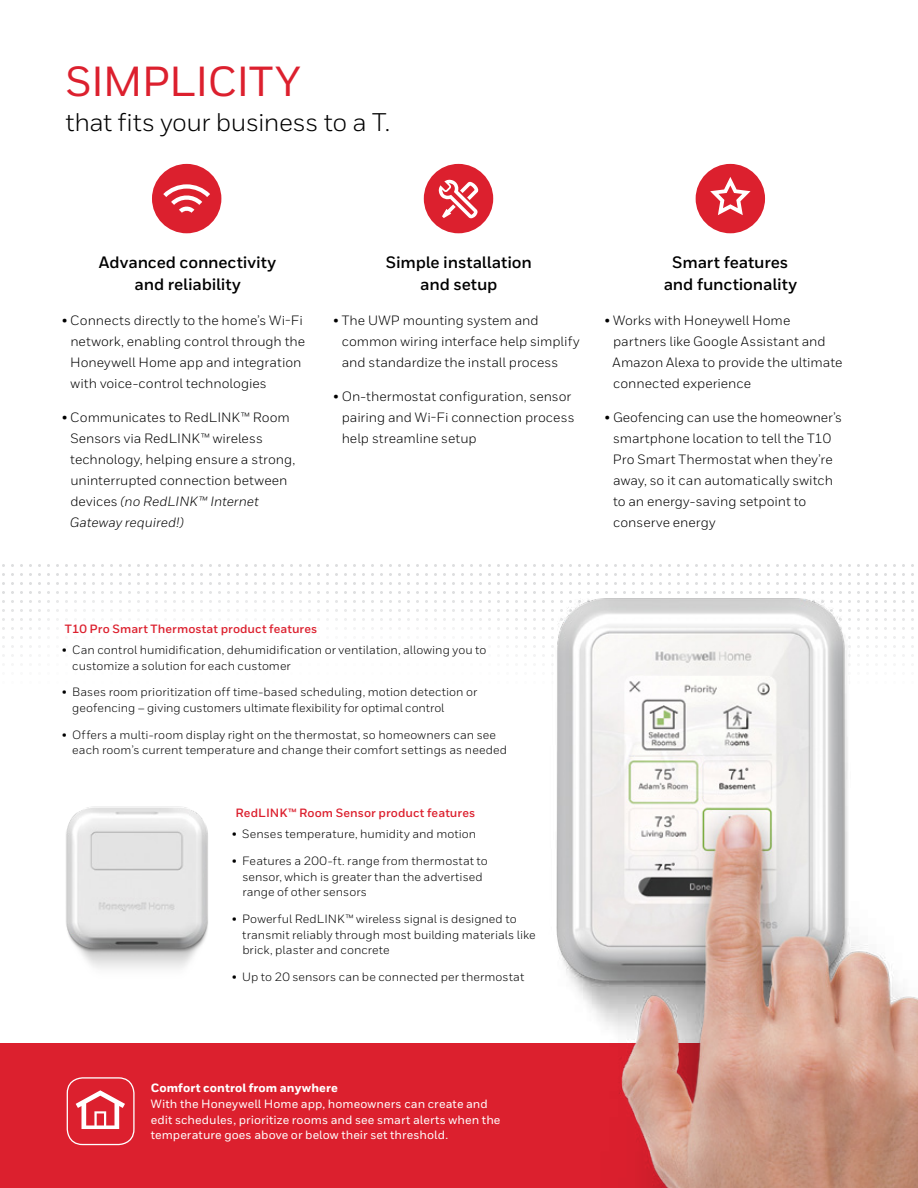
<style>
.page{position:relative;width:918px;height:1188px;background:#fff}
.page>*{position:absolute;margin:0;border:0;box-sizing:border-box;transform-origin:0 0}
.t1{font:500 42px "Honeywell Sans";letter-spacing:-.015em;color:#dc202e}
.t2{font:25.5px "Honeywell Sans";letter-spacing:-.02em;color:#000}
.t3{font:700 16.5px/22.5px "Honeywell Sans";letter-spacing:-.01em;color:#000;text-align:center}
.t4{font:13.5px/21px "Honeywell Sans";color:#000}
.t5{font:12px/15.8px "Honeywell Sans";letter-spacing:.005em;color:#000}
.t6{font:500 12px/15.8px "Honeywell Sans";letter-spacing:.005em;color:#fff}
.t7{font:700 12px "Honeywell Sans";letter-spacing:.005em;color:#dc202e}
.t8{font:800 12px "Honeywell Sans";letter-spacing:.01em;color:#fff}
.s1{font-style:italic}
</style>
<div class="page">
<div style="left:0;top:1044px;width:918px;height:144px;background:#dc202e"></div>
<div style="left:424px;top:164px;width:69px;height:69px;background:#dc202e;border-radius:50%"></div>
<svg style="left:439px;top:180px;width:40px;height:38px"></svg>
<div style="left:152px;top:164px;width:69px;height:69px;background:#dc202e;border-radius:50%"></div>
<svg style="left:163px;top:184px;width:47px;height:29px"></svg>
<div style="left:696px;top:164px;width:69px;height:69px;background:#dc202e;border-radius:50%"></div>
<svg style="left:710px;top:177px;width:41px;height:38px"></svg>
<div style="left:67px;top:1077px;width:68px;height:68px;border:1px solid #fff;border-radius:15px"></div>
<svg style="left:76px;top:1090px;width:49px;height:39px"></svg>
<img style="left:66px;top:806px;width:142px;height:163px">
<img style="left:516px;top:564px;width:402px;height:624px">
<h1 class="t1" style="left:65px;top:56px;width:237px">SIMPLICITY</h1>
<h2 class="t2" style="left:65px;top:107px;width:326px">that fits your business to a T.</h2>
<p class="t3" style="left:99px;top:251px;width:179px">Advanced connectivity and reliability</p>
<p class="t4" style="left:70px;top:309px;width:237px;text-indent:-8px">• Connects directly to the home’s Wi-Fi network, enabling control through the Honeywell Home app and integration with voice-control technologies</p>
<p class="t4" style="left:70px;top:407px;width:227px;text-indent:-8px">• Communicates to RedLINK™ Room<br>Sensors via RedLINK™ wireless technology, helping ensure a strong, uninterrupted connection between devices <span class="s1">(no RedLINK™ Internet<br>Gateway required!)</span></p>
<p class="t3" style="left:386px;top:251px;width:147px">Simple installation and setup</p>
<p class="t4" style="left:342px;top:309px;width:239px;text-indent:-9px">• The UWP mounting system and common wiring interface help simplify and standardize the install process</p>
<p class="t4" style="left:342px;top:386px;width:234px;text-indent:-9px">• On-thermostat configuration, sensor pairing and Wi-Fi connection process help streamline setup</p>
<p class="t3" style="left:664px;top:251px;width:135px">Smart features and functionality</p>
<p class="t4" style="left:613px;top:309px;width:231px;text-indent:-8px">• Works with Honeywell Home partners like Google Assistant and<br>Amazon Alexa to provide the ultimate connected experience</p>
<p class="t4" style="left:613px;top:407px;width:231px;text-indent:-8px">• Geofencing can use the homeowner’s smartphone location to tell the T10<br>Pro Smart Thermostat when they’re away, so it can automatically switch to an energy-saving setpoint to conserve energy</p>
<p class="t7" style="left:65px;top:621px;width:254px">T10 Pro Smart Thermostat product features</p>
<p class="t5" style="left:72px;top:642px;width:416px;text-indent:-10px">• Can control humidification, dehumidification or ventilation, allowing you to customize a solution for each customer</p>
<p class="t5" style="left:72px;top:684px;width:407px;text-indent:-10px">• Bases room prioritization off time-based scheduling, motion detection or geofencing – giving customers ultimate flexibility for optimal control</p>
<p class="t5" style="left:72px;top:727px;width:436px;text-indent:-10px">• Offers a multi-room display right on the thermostat, so homeowners can see each room’s current temperature and change their comfort settings as needed</p>
<p class="t7" style="left:236px;top:806px;width:241px">RedLINK™ Room Sensor product features</p>
<p class="t5" style="left:232px;top:826px;width:246px">• Senses temperature, humidity and motion</p>
<p class="t5" style="left:242px;top:853px;width:247px;text-indent:-10px">• Features a 200-ft. range from thermostat to sensor, which is greater than the advertised range of other sensors</p>
<p class="t5" style="left:242px;top:911px;width:295px;text-indent:-10px">• Powerful RedLINK™ wireless signal is designed to transmit reliably through most building materials like brick, plaster and concrete</p>
<p class="t5" style="left:232px;top:969px;width:294px">• Up to 20 sensors can be connected per thermostat</p>
<p class="t8" style="left:151px;top:1081px;width:189px">Comfort control from anywhere</p>
<p class="t6" style="left:151px;top:1096px;width:351px">With the Honeywell Home app, homeowners can create and edit schedules, prioritize rooms and see smart alerts when the temperature goes above or below their set threshold.</p>
</div>
